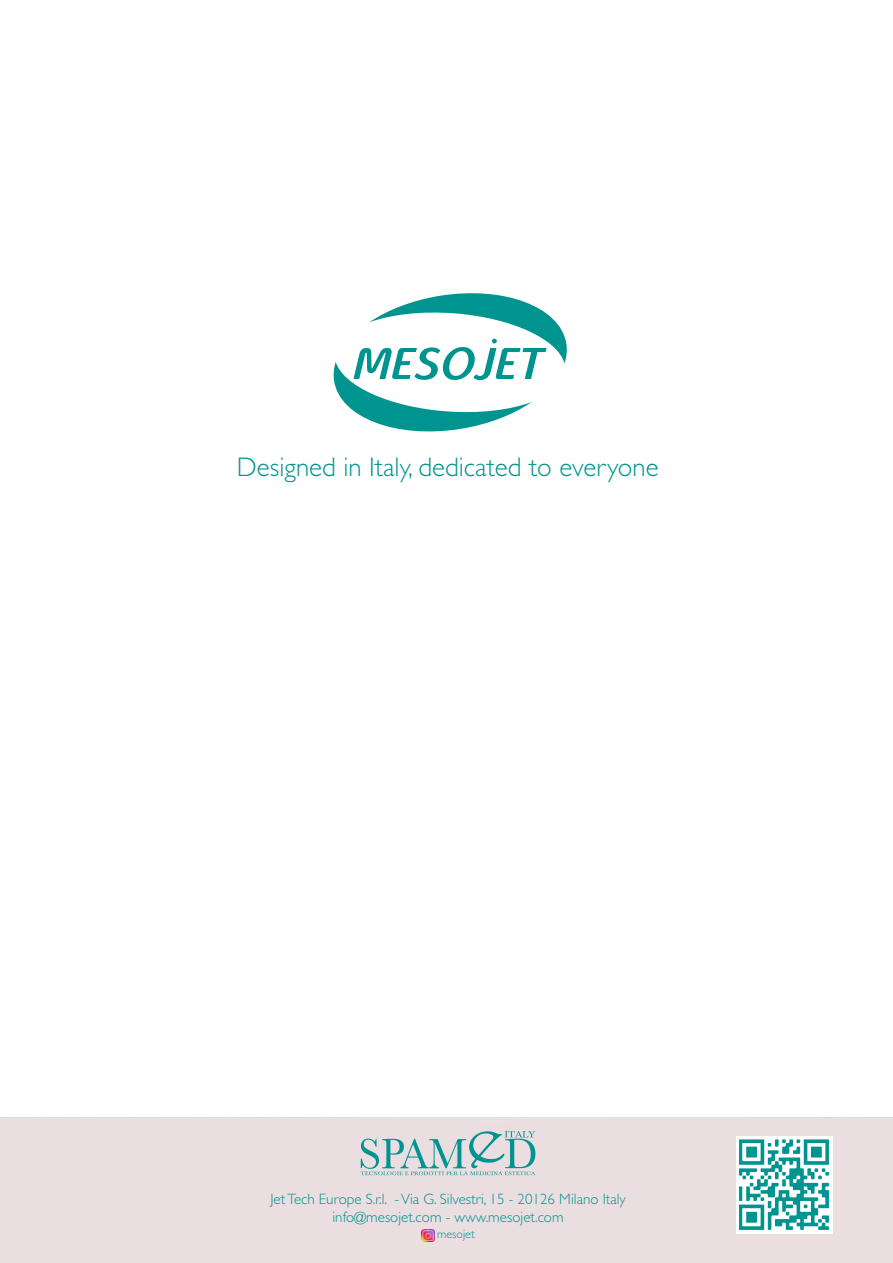
<style>
.page{position:relative;width:893px;height:1263px;background:#fff}
.page>*{position:absolute;margin:0;border:0;box-sizing:border-box;transform-origin:0 0}
.t1{font:300 27px "Gill Sans";color:#009490}
.t2{font:300 15px/18px "Gill Sans";color:#009490;text-align:center}
.t3{font:300 12px "Gill Sans";color:#009490}
</style>
<div class="page">
<div style="left:0;top:1117px;width:893px;height:146px;background:#eadee1"></div>
<svg style="left:333px;top:293px;width:234px;height:139px"></svg>
<img style="left:736px;top:1136px;width:96px;height:97px">
<svg style="left:361px;top:1131px;width:174px;height:44px;background:#b4ccce"></svg>
<svg style="left:422px;top:1229px;width:12px;height:13px"></svg>
<h1 class="t1" style="left:237px;top:452px;width:423px">Designed in Italy, dedicated to everyone</h1>
<p class="t2" style="left:270px;top:1190px;width:357px">Jet Tech Europe S.r.l. - Via G. Silvestri, 15 - 20126 Milano Italy info@mesojet.com - www.mesojet.com</p>
<p class="t3" style="left:437px;top:1228px;width:39px">mesojet</p>
</div>
